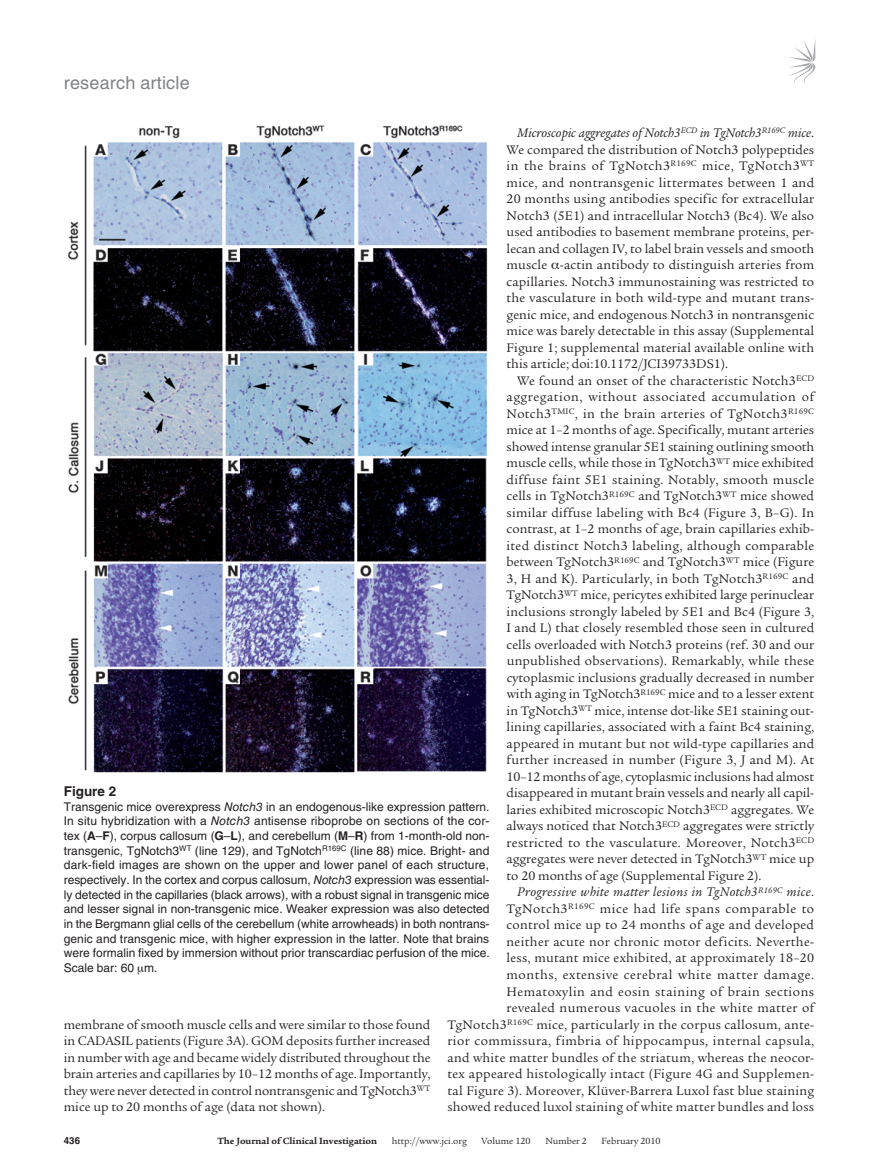
<style>
.page{position:relative;width:878px;height:1174px;background:#fff}
.page>*{position:absolute;margin:0;border:0;box-sizing:border-box;transform-origin:0 0}
.t1{font:18px "Helvetica LT Std";letter-spacing:.01em;color:#808285}
.t2{font:13.5px/16.5px "Legacy Serif Std";letter-spacing:.02em;color:#231f20;text-align:justify}
.t3{font:700 13.5px "Helvetica LT Std";color:#231f20}
.t4{font:12px/14.7px "Helvetica LT Std";color:#231f20;text-align:justify}
.t5{font:9.75px "Legacy Serif Std";color:#231f20}
.t6{font:700 9.75px "Legacy Serif Std";color:#231f20}
.t7{font:700 9.75px "Helvetica LT Std";color:#231f20}
.s1{font-style:italic}
.s2{font-weight:700}
</style>
<div class="page">
<svg style="left:789px;top:41px;width:26px;height:44px"></svg>
<img style="left:68px;top:125px;width:420px;height:648px">
<h1 class="t1" style="left:64px;top:72px;width:127px">research article</h1>
<p class="t2" style="left:506px;top:125px;width:309px;text-indent:11px"><span class="s1">Microscopic aggregates of Notch3</span><sup>ECD</sup> <span class="s1">in TgNotch3</span><sup>R169C</sup> <span class="s1">mice</span>.<br>We compared the distribution of Notch3 polypeptides in the brains of TgNotch3<sup>R169C</sup> mice, TgNotch3<sup>WT </sup>mice, and nontransgenic littermates between 1 and 20 months using antibodies specific for extracellular Notch3 (5E1) and intracellular Notch3 (Bc4). We also used antibodies to basement membrane proteins, per&shy;lecan and collagen IV, to label brain vessels and smooth muscle -actin antibody to distinguish arteries from capillaries. Notch3 immunostaining was restricted to the vasculature in both wild-type and mutant trans&shy;genic mice, and endogenous Notch3 in nontransgenic mice was barely detectable in this assay (Supplemental Figure 1; supplemental material available online with this article; doi:10.1172/JCI39733DS1).</p>
<p class="t2" style="left:506px;top:372px;width:309px;text-indent:11px">We found an onset of the characteristic Notch3<sup>ECD </sup>aggregation, without associated accumulation of Notch3<sup>TMIC</sup>, in the brain arteries of TgNotch3<sup>R169C </sup>mice at 1–2 months of age. Specifically, mutant arteries showed intense granular 5E1 staining outlining smooth muscle cells, while those in TgNotch3<sup>WT</sup> mice exhibited diffuse faint 5E1 staining. Notably, smooth muscle cells in TgNotch3<sup>R169C</sup> and TgNotch3<sup>WT</sup> mice showed similar diffuse labeling with Bc4 (Figure 3, B–G). In contrast, at 1–2 months of age, brain capillaries exhib&shy;ited distinct Notch3 labeling, although comparable between TgNotch3<sup>R169C</sup> and TgNotch3<sup>WT</sup> mice (Figure 3, H and K). Particularly, in both TgNotch3<sup>R169C</sup> and TgNotch3<sup>WT</sup> mice, pericytes exhibited large perinuclear inclusions strongly labeled by 5E1 and Bc4 (Figure 3, I and L) that closely resembled those seen in cultured cells overloaded with Notch3 proteins (ref. 30 and our unpublished observations). Remarkably, while these cytoplasmic inclusions gradually decreased in number with aging in TgNotch3<sup>R169C</sup> mice and to a lesser extent in TgNotch3<sup>WT</sup> mice, intense dot-like 5E1 staining out&shy;lining capillaries, associated with a faint Bc4 staining, appeared in mutant but not wild-type capillaries and further increased in number (Figure 3, J and M). At 10–12 months of age, cytoplasmic inclusions had almost disappeared in mutant brain vessels and nearly all capil&shy;laries exhibited microscopic Notch3<sup>ECD</sup> aggregates. We always noticed that Notch3<sup>ECD</sup> aggregates were strictly restricted to the vasculature. Moreover, Notch3<sup>ECD </sup>aggregates were never detected in TgNotch3<sup>WT</sup> mice up to 20 months of age (Supplemental Figure 2).</p>
<p class="t2" style="left:447px;top:884px;width:368px;text-align:right"><span class="s1">Progressive white matter lesions in TgNotch3</span><sup>R169C</sup> <span class="s1">mice</span>.<br>TgNotch3<sup>R169C</sup> mice had life spans comparable to<br>control mice up to 24 months of age and developed<br>neither acute nor chronic motor deficits. Neverthe-<br>less, mutant mice exhibited, at approximately 18–20<br>months, extensive cerebral white matter damage.<br>Hematoxylin and eosin staining of brain sections<br>revealed numerous vacuoles in the white matter of TgNotch3<sup>R169C</sup> mice, particularly in the corpus callosum, ante&shy;rior commissura, fimbria of hippocampus, internal capsula, and white matter bundles of the striatum, whereas the neocor&shy;tex appeared histologically intact (Figure 4G and Supplemen&shy;tal Figure 3). Moreover, Klüver-Barrera Luxol fast blue staining showed reduced luxol staining of white matter bundles and loss</p>
<p class="t3" style="left:64px;top:783px;width:54px">Figure 2</p>
<p class="t4" style="left:64px;top:799px;width:427px">Transgenic mice overexpress <span class="s1">Notch3</span> in an endogenous-like expression pattern.<br>In situ hybridization with a <span class="s1">Notch3</span> antisense riboprobe on sections of the cor&shy;tex (<span class="s2">A</span>–<span class="s2">F</span>), corpus callosum (<span class="s2">G</span>–<span class="s2">L</span>), and cerebellum (<span class="s2">M</span>–<span class="s2">R</span>) from 1-month-old non&shy;transgenic, TgNotch3<sup>WT</sup> (line 129), and TgNotch<sup>R169C</sup> (line 88) mice. Bright- and dark-field images are shown on the upper and lower panel of each structure, respectively. In the cortex and corpus callosum, <span class="s1">Notch3</span> expression was essential&shy;ly detected in the capillaries (black arrows), with a robust signal in transgenic mice and lesser signal in non-transgenic mice. Weaker expression was also detected in the Bergmann glial cells of the cerebellum (white arrowheads) in both nontrans&shy;genic and transgenic mice, with higher expression in the latter. Note that brains were formalin fixed by immersion without prior transcardiac perfusion of the mice.<br>Scale bar: 60 m.</p>
<p class="t2" style="left:64px;top:1016px;width:368px">membrane of smooth muscle cells and were similar to those found in CADASIL patients (Figure 3A). GOM deposits further increased in number with age and became widely distributed throughout the brain arteries and capillaries by 10–12 months of age. Importantly, they were never detected in control nontransgenic and TgNotch3<sup>WT </sup>mice up to 20 months of age (data not shown).</p>
<p class="t7" style="left:64px;top:1134px;width:18px">436</p>
<p class="t6" style="left:217px;top:1135px;width:161px">The Journal of Clinical Investigation</p>
<p class="t5" style="left:391px;top:1135px;width:77px">http://www.jci.org</p>
<p class="t5" style="left:481px;top:1135px;width:50px">Volume 120</p>
<p class="t5" style="left:545px;top:1135px;width:43px">Number 2</p>
<p class="t5" style="left:601px;top:1135px;width:61px">February 2010</p>
</div>
